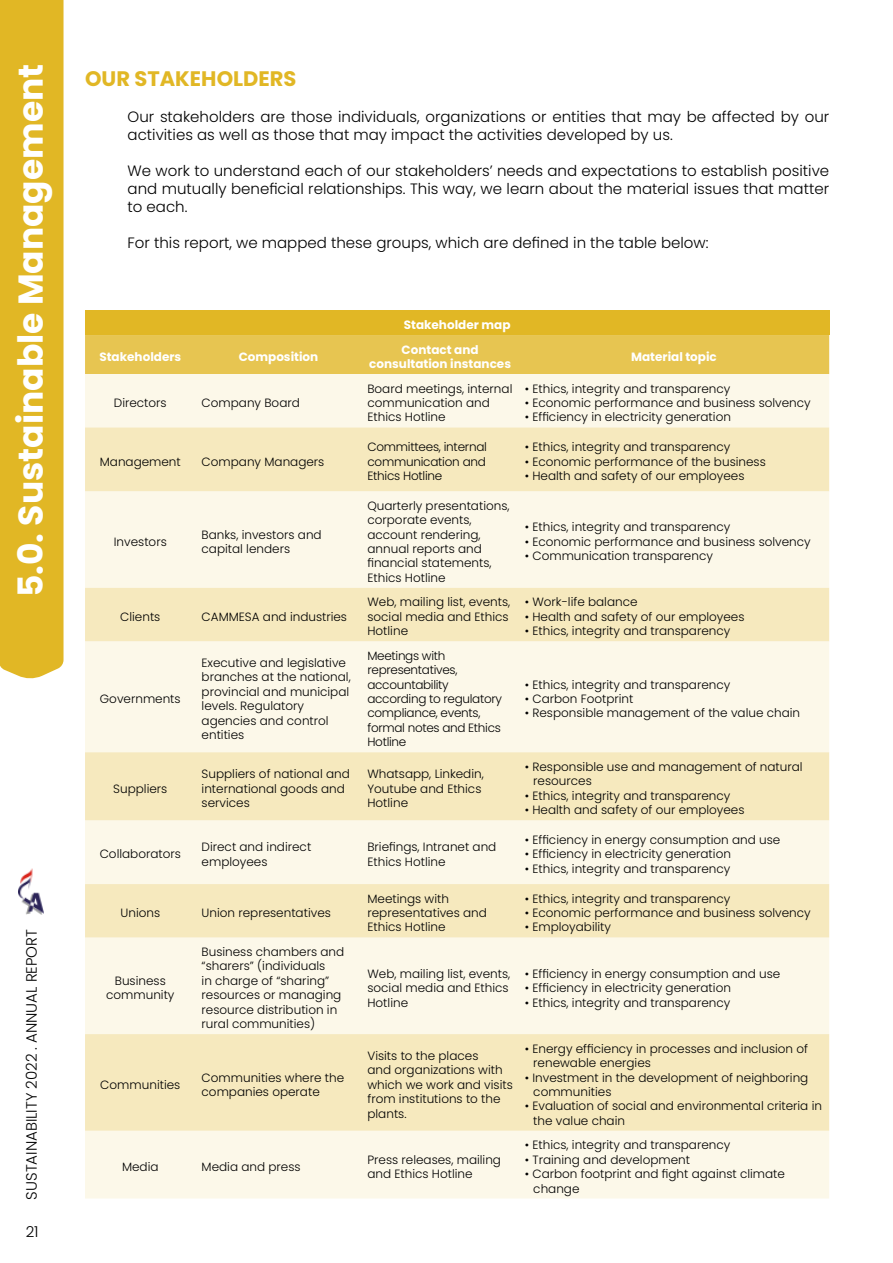
<style>
.page{position:relative;width:893px;height:1263px;background:#fff}
.page>*{position:absolute;margin:0;border:0;box-sizing:border-box;transform-origin:0 0}
.t1{font:700 34.5px "Poppins";color:#fff}
.t2{font:700 21px "Poppins";color:#e1b725}
.t3{font:300 15px/18px "Poppins";color:#000}
.t4{font:300 12px/14.4px "Poppins";color:#000}
.t5{font:300 12px/14.4px "Poppins";letter-spacing:-.025em;color:#000}
.t6{font:700 12px/14.4px "Poppins";color:#fff;text-align:center}
</style>
<div class="page">
<div style="left:0;top:0;width:64px;height:679px;background:#e1b725"></div>
<img style="left:18px;top:869px;width:26px;height:45px">
<div style="left:85px;top:310px;width:744px;height:25px;background:#e1b725"></div>
<div style="left:85px;top:335px;width:744px;height:39px;background:#e7c551"></div>
<div style="left:85px;top:374px;width:744px;height:824px;background:#fcf8e9"></div>
<svg style="left:85px;top:427px;width:744px;height:704px;background:#f9f0d4"></svg>
<h1 class="t1" style="left:11px;top:597px;width:535px;rotate:-90deg">5.0. Sustainable Management</h1>
<p class="t3" style="left:23px;top:1199px;width:272px;rotate:-90deg">SUSTAINABILITY 2022 . ANNUAL REPORT</p>
<p class="t3" style="left:26px;top:1223px;width:14px">21</p>
<h2 class="t2" style="left:85px;top:66px;width:213px">OUR STAKEHOLDERS</h2>
<p class="t3" style="left:128px;top:108px;width:703px">Our stakeholders are those individuals, organizations or entities that may be affected by our activities as well as those that may impact the activities developed by us.</p>
<p class="t3" style="left:128px;top:162px;width:703px;text-align:justify">We work to understand each of our stakeholders’ needs and expectations to establish positive and mutually beneficial relationships. This way, we learn about the material issues that matter to each.</p>
<p class="t3" style="left:128px;top:234px;width:582px">For this report, we mapped these groups, which are defined in the table below:</p>
<p class="t6" style="left:404px;top:318px;width:108px">Stakeholder map</p>
<p class="t6" style="left:99px;top:349px;width:83px">Stakeholders</p>
<p class="t6" style="left:239px;top:349px;width:81px">Composition</p>
<p class="t6" style="left:369px;top:342px;width:143px">Contact and consultation instances</p>
<p class="t6" style="left:631px;top:349px;width:87px">Material topic</p>
<p class="t4" style="left:114px;top:396px;width:54px">Directors</p>
<p class="t4" style="left:202px;top:396px;width:100px">Company Board</p>
<p class="t4" style="left:367px;top:381px;width:146px">Board meetings, internal communication and<br>Ethics Hotline</p>
<p class="t4" style="left:525px;top:381px;width:207px">• Ethics, integrity and transparency</p>
<p class="t4" style="left:525px;top:396px;width:287px">• Economic performance and business solvency</p>
<p class="t4" style="left:525px;top:410px;width:208px">• Efficiency in electricity generation</p>
<p class="t4" style="left:100px;top:454px;width:83px">Management</p>
<p class="t4" style="left:202px;top:454px;width:124px">Company Managers</p>
<p class="t4" style="left:114px;top:534px;width:54px">Investors</p>
<p class="t4" style="left:202px;top:527px;width:122px">Banks, investors and capital lenders</p>
<p class="t4" style="left:120px;top:609px;width:42px">Clients</p>
<p class="t4" style="left:202px;top:609px;width:147px">CAMMESA and industries</p>
<p class="t4" style="left:367px;top:440px;width:121px;text-align:justify">Committees, internal communication and Ethics Hotline</p>
<p class="t4" style="left:525px;top:440px;width:207px">• Ethics, integrity and transparency</p>
<p class="t4" style="left:525px;top:454px;width:243px">• Economic performance of the business</p>
<p class="t4" style="left:525px;top:469px;width:221px">• Health and safety of our employees</p>
<p class="t4" style="left:367px;top:498px;width:144px">Quarterly presentations, corporate events, account rendering, annual reports and financial statements,<br>Ethics Hotline</p>
<p class="t4" style="left:525px;top:520px;width:207px">• Ethics, integrity and transparency</p>
<p class="t4" style="left:525px;top:534px;width:287px">• Economic performance and business solvency</p>
<p class="t4" style="left:525px;top:549px;width:190px">• Communication transparency</p>
<p class="t4" style="left:367px;top:595px;width:144px">Web, mailing list, events, social media and Ethics<br>Hotline</p>
<p class="t4" style="left:525px;top:595px;width:114px">• Work-life balance</p>
<p class="t4" style="left:525px;top:609px;width:221px">• Health and safety of our employees</p>
<p class="t4" style="left:525px;top:624px;width:207px">• Ethics, integrity and transparency</p>
<p class="t4" style="left:100px;top:692px;width:82px">Governments</p>
<p class="t4" style="left:113px;top:781px;width:56px">Suppliers</p>
<p class="t4" style="left:202px;top:656px;width:151px">Executive and legislative branches at the national, provincial and municipal levels. Regulatory agencies and control entities</p>
<p class="t5" style="left:367px;top:648px;width:136px">Meetings with representatives, accountability according to regulatory compliance, events, formal notes and Ethics<br>Hotline</p>
<p class="t4" style="left:525px;top:677px;width:207px">• Ethics, integrity and transparency</p>
<p class="t4" style="left:525px;top:692px;width:110px">• Carbon Footprint</p>
<p class="t4" style="left:525px;top:706px;width:277px">• Responsible management of the value chain</p>
<p class="t4" style="left:202px;top:767px;width:150px">Suppliers of national and international goods and services</p>
<p class="t4" style="left:367px;top:767px;width:118px">Whatsapp, Linkedin,<br>Youtube and Ethics<br>Hotline</p>
<p class="t4" style="left:533px;top:760px;width:271px;text-indent:-9px">• Responsible use and management of natural resources</p>
<p class="t4" style="left:525px;top:788px;width:207px">• Ethics, integrity and transparency</p>
<p class="t4" style="left:525px;top:803px;width:221px">• Health and safety of our employees</p>
<p class="t4" style="left:100px;top:847px;width:83px">Collaborators</p>
<p class="t4" style="left:202px;top:840px;width:111px">Direct and indirect employees</p>
<p class="t4" style="left:367px;top:840px;width:130px">Briefings, Intranet and<br>Ethics Hotline</p>
<p class="t4" style="left:525px;top:833px;width:257px">• Efficiency in energy consumption and use</p>
<p class="t4" style="left:525px;top:847px;width:208px">• Efficiency in electricity generation</p>
<p class="t4" style="left:525px;top:861px;width:207px">• Ethics, integrity and transparency</p>
<p class="t4" style="left:120px;top:906px;width:41px">Unions</p>
<p class="t4" style="left:202px;top:906px;width:131px">Union representatives</p>
<p class="t4" style="left:106px;top:973px;width:70px;text-align:center">Business community</p>
<p class="t4" style="left:202px;top:945px;width:144px">Business chambers and “sharers” (individuals<br>in charge of “sharing” resources or managing resource distribution in rural communities)</p>
<p class="t4" style="left:100px;top:1077px;width:82px">Communities</p>
<p class="t4" style="left:202px;top:1070px;width:144px">Communities where the companies operate</p>
<p class="t4" style="left:367px;top:891px;width:121px">Meetings with representatives and<br>Ethics Hotline</p>
<p class="t4" style="left:525px;top:891px;width:207px">• Ethics, integrity and transparency</p>
<p class="t4" style="left:525px;top:906px;width:287px">• Economic performance and business solvency</p>
<p class="t4" style="left:525px;top:920px;width:88px">• Employability</p>
<p class="t4" style="left:367px;top:966px;width:144px">Web, mailing list, events, social media and Ethics<br>Hotline</p>
<p class="t4" style="left:525px;top:966px;width:257px">• Efficiency in energy consumption and use</p>
<p class="t4" style="left:525px;top:981px;width:208px">• Efficiency in electricity generation</p>
<p class="t4" style="left:525px;top:995px;width:207px">• Ethics, integrity and transparency</p>
<p class="t4" style="left:367px;top:1048px;width:147px">Visits to the places<br>and organizations with which we work and visits from institutions to the plants.</p>
<p class="t4" style="left:533px;top:1041px;width:276px;text-indent:-9px">• Energy efficiency in processes and inclusion of renewable energies</p>
<p class="t4" style="left:533px;top:1070px;width:277px;text-indent:-9px">• Investment in the development of neighboring communities</p>
<p class="t4" style="left:533px;top:1099px;width:290px;text-indent:-9px">• Evaluation of social and environmental criteria in the value chain</p>
<p class="t4" style="left:122px;top:1159px;width:38px">Media</p>
<p class="t4" style="left:202px;top:1159px;width:101px">Media and press</p>
<p class="t4" style="left:367px;top:1152px;width:135px">Press releases, mailing and Ethics Hotline</p>
<p class="t4" style="left:525px;top:1138px;width:207px">• Ethics, integrity and transparency</p>
<p class="t4" style="left:525px;top:1152px;width:167px">• Training and development</p>
<p class="t4" style="left:533px;top:1167px;width:253px;text-indent:-9px">• Carbon footprint and fight against climate change</p>
</div>
